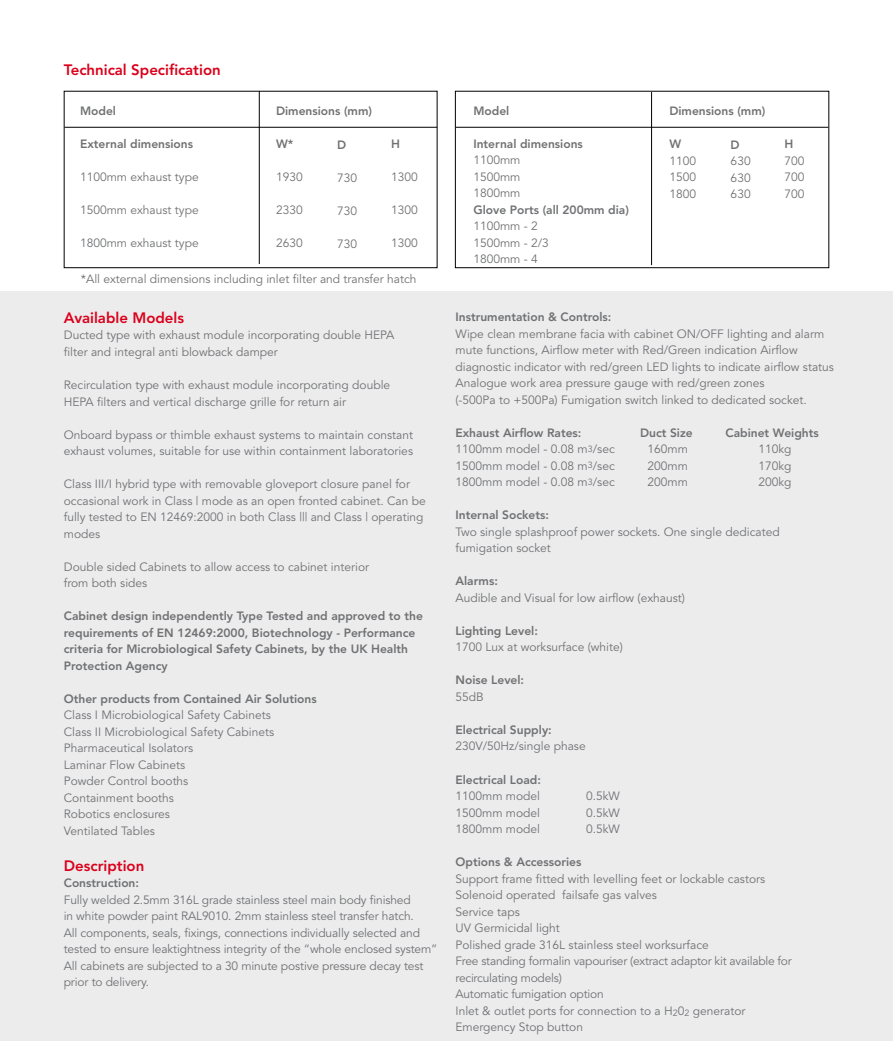
<style>
.page{position:relative;width:893px;height:1041px;background:#fff}
.page>*{position:absolute;margin:0;border:0;box-sizing:border-box;transform-origin:0 0}
.t1{font:800 15px "Avenir";color:#db001b}
.t2{font:12px/16.5px "Avenir";color:#707173}
.t3{font:800 12px/16.5px "Avenir";color:#707173}
.s1{font-size:9px}
</style>
<div class="page">
<div style="left:455px;top:91px;width:374px;height:177px;border:1px solid #000"></div>
<div style="left:64px;top:91px;width:373px;height:177px;border:1px solid #000"></div>
<div style="left:0;top:291px;width:893px;height:749px;background:#ececed"></div>
<hr style="left:259px;top:91px;width:1px;height:173px;background:#000">
<hr style="left:64px;top:127px;width:373px;height:1px;background:#000">
<hr style="left:651px;top:92px;width:1px;height:173px;background:#000">
<hr style="left:456px;top:127px;width:372px;height:1px;background:#000">
<p class="t1" style="left:64px;top:61px;width:159px">Technical Specification</p>
<p class="t3" style="left:80px;top:102px;width:37px">Model</p>
<p class="t3" style="left:80px;top:135px;width:115px">External dimensions</p>
<p class="t2" style="left:80px;top:169px;width:120px">1100mm exhaust type</p>
<p class="t2" style="left:80px;top:202px;width:120px">1500mm exhaust type</p>
<p class="t2" style="left:80px;top:235px;width:120px">1800mm exhaust type</p>
<p class="t3" style="left:276px;top:102px;width:97px">Dimensions (mm)</p>
<p class="t3" style="left:276px;top:135px;width:19px">W*</p>
<p class="t2" style="left:276px;top:169px;width:28px">1930</p>
<p class="t2" style="left:276px;top:202px;width:28px">2330</p>
<p class="t2" style="left:276px;top:235px;width:28px">2630</p>
<p class="t3" style="left:337px;top:136px;width:11px">D</p>
<p class="t2" style="left:337px;top:169px;width:22px">730</p>
<p class="t2" style="left:337px;top:202px;width:22px">730</p>
<p class="t2" style="left:337px;top:235px;width:22px">730</p>
<p class="t3" style="left:391px;top:136px;width:10px">H</p>
<p class="t2" style="left:391px;top:169px;width:28px">1300</p>
<p class="t2" style="left:391px;top:202px;width:28px">1300</p>
<p class="t2" style="left:391px;top:235px;width:28px">1300</p>
<p class="t2" style="left:81px;top:270px;width:337px">*All external dimensions including inlet filter and transfer hatch</p>
<p class="t1" style="left:64px;top:309px;width:122px">Available Models</p>
<p class="t2" style="left:64px;top:327px;width:332px">Ducted type with exhaust module incorporating double HEPA filter and integral anti blowback damper</p>
<p class="t2" style="left:64px;top:377px;width:328px">Recirculation type with exhaust module incorporating double<br>HEPA filters and vertical discharge grille for return air</p>
<p class="t2" style="left:64px;top:426px;width:351px">Onboard bypass or thimble exhaust systems to maintain constant exhaust volumes, suitable for use within containment laboratories</p>
<p class="t2" style="left:64px;top:476px;width:364px">Class III/I hybrid type with removable gloveport closure panel for occasional work in Class | mode as an open fronted cabinet. Can be fully tested to EN 12469:2000 in both Class ||| and Class | operating modes</p>
<p class="t2" style="left:64px;top:558px;width:307px">Double sided Cabinets to allow access to cabinet interior from both sides</p>
<p class="t3" style="left:64px;top:607px;width:361px">Cabinet design independently Type Tested and approved to the requirements of EN 12469:2000, Biotechnology - Performance criteria for Microbiological Safety Cabinets, by the UK Health Protection Agency</p>
<p class="t3" style="left:64px;top:690px;width:254px">Other products from Contained Air Solutions</p>
<p class="t2" style="left:64px;top:707px;width:212px">Class I Microbiological Safety Cabinets<br>Class II Microbiological Safety Cabinets<br>Pharmaceutical Isolators<br>Laminar Flow Cabinets<br>Powder Control booths<br>Containment booths<br>Robotics enclosures<br>Ventilated Tables</p>
<p class="t1" style="left:64px;top:856px;width:82px">Description</p>
<p class="t3" style="left:64px;top:874px;width:77px">Construction:</p>
<p class="t2" style="left:64px;top:891px;width:375px">Fully welded 2.5mm 316L grade stainless steel main body finished<br>in white powder paint RAL9010. 2mm stainless steel transfer hatch.<br>All components, seals, fixings, connections individually selected and tested to ensure leaktightness integrity of the “whole enclosed system” All cabinets are subjected to a 30 minute postive pressure decay test prior to delivery.</p>
<p class="t3" style="left:473px;top:102px;width:37px">Model</p>
<p class="t3" style="left:473px;top:135px;width:111px">Internal dimensions</p>
<p class="t2" style="left:473px;top:152px;width:49px;text-align:justify">1100mm 1500mm 1800mm</p>
<p class="t3" style="left:473px;top:201px;width:157px">Glove Ports (all 200mm dia)</p>
<p class="t2" style="left:473px;top:218px;width:77px">1100mm - 2<br>1500mm - 2/3<br>1800mm - 4</p>
<p class="t3" style="left:669px;top:102px;width:97px">Dimensions (mm)</p>
<p class="t3" style="left:669px;top:135px;width:13px">W</p>
<p class="t2" style="left:669px;top:152px;width:28px;text-align:justify">1100<br>1500<br>1800</p>
<p class="t3" style="left:731px;top:136px;width:11px">D</p>
<p class="t2" style="left:731px;top:153px;width:22px;text-align:justify">630<br>630<br>630</p>
<p class="t3" style="left:785px;top:136px;width:10px">H</p>
<p class="t2" style="left:785px;top:152px;width:22px;text-align:justify">700<br>700<br>700</p>
<p class="t3" style="left:455px;top:308px;width:157px">Instrumentation &amp; Controls:</p>
<p class="t2" style="left:455px;top:325px;width:380px">Wipe clean membrane facia with cabinet ON/OFF lighting and alarm mute functions, Airflow meter with Red/Green indication Airflow diagnostic indicator with red/green LED lights to indicate airflow status Analogue work area pressure gauge with red/green zones<br>(-500Pa to +500Pa) Fumigation switch linked to dedicated socket.</p>
<p class="t3" style="left:455px;top:424px;width:127px">Exhaust Airflow Rates:</p>
<p class="t3" style="left:640px;top:424px;width:54px">Duct Size</p>
<p class="t3" style="left:725px;top:424px;width:95px">Cabinet Weights</p>
<p class="t2" style="left:455px;top:441px;width:161px">1100mm model - 0.08 m<span class="s1">3</span>/sec</p>
<p class="t2" style="left:647px;top:441px;width:42px">160mm</p>
<p class="t2" style="left:758px;top:441px;width:35px">110kg</p>
<p class="t2" style="left:455px;top:457px;width:161px">1500mm model - 0.08 m<span class="s1">3</span>/sec</p>
<p class="t2" style="left:647px;top:457px;width:42px">200mm</p>
<p class="t2" style="left:758px;top:457px;width:35px">170kg</p>
<p class="t2" style="left:455px;top:474px;width:161px">1800mm model - 0.08 m<span class="s1">3</span>/sec</p>
<p class="t2" style="left:647px;top:474px;width:42px">200mm</p>
<p class="t2" style="left:758px;top:474px;width:35px">200kg</p>
<p class="t3" style="left:455px;top:506px;width:95px">Internal Sockets:</p>
<p class="t2" style="left:455px;top:523px;width:326px">Two single splashproof power sockets. One single dedicated fumigation socket</p>
<p class="t3" style="left:455px;top:572px;width:44px">Alarms:</p>
<p class="t2" style="left:455px;top:589px;width:231px">Audible and Visual for low airflow (exhaust)</p>
<p class="t3" style="left:455px;top:622px;width:84px">Lighting Level:</p>
<p class="t2" style="left:455px;top:639px;width:169px">1700 Lux at worksurface (white)</p>
<p class="t3" style="left:455px;top:671px;width:70px">Noise Level:</p>
<p class="t2" style="left:455px;top:688px;width:30px">55dB</p>
<p class="t3" style="left:455px;top:721px;width:98px">Electrical Supply:</p>
<p class="t2" style="left:455px;top:738px;width:132px">230V/50Hz/single phase</p>
<p class="t3" style="left:455px;top:770px;width:87px">Electrical Load:</p>
<p class="t2" style="left:455px;top:787px;width:86px">1100mm model</p>
<p class="t2" style="left:586px;top:787px;width:35px">0.5kW</p>
<p class="t2" style="left:455px;top:804px;width:86px">1500mm model</p>
<p class="t2" style="left:586px;top:804px;width:35px">0.5kW</p>
<p class="t2" style="left:455px;top:820px;width:86px">1800mm model</p>
<p class="t2" style="left:586px;top:820px;width:35px">0.5kW</p>
<p class="t3" style="left:455px;top:853px;width:127px">Options &amp; Accessories</p>
<p class="t2" style="left:455px;top:870px;width:338px">Support frame fitted with levelling feet or lockable castors Solenoid operated failsafe gas valves<br>Service taps<br>UV Germicidal light<br>Polished grade 316L stainless steel worksurface<br>Free standing formalin vapouriser (extract adaptor kit available for recirculating models)<br>Automatic fumigation option<br>Inlet &amp; outlet ports for connection to a H<sub>2</sub>0<sub>2</sub> generator Emergency Stop button</p>
</div>
